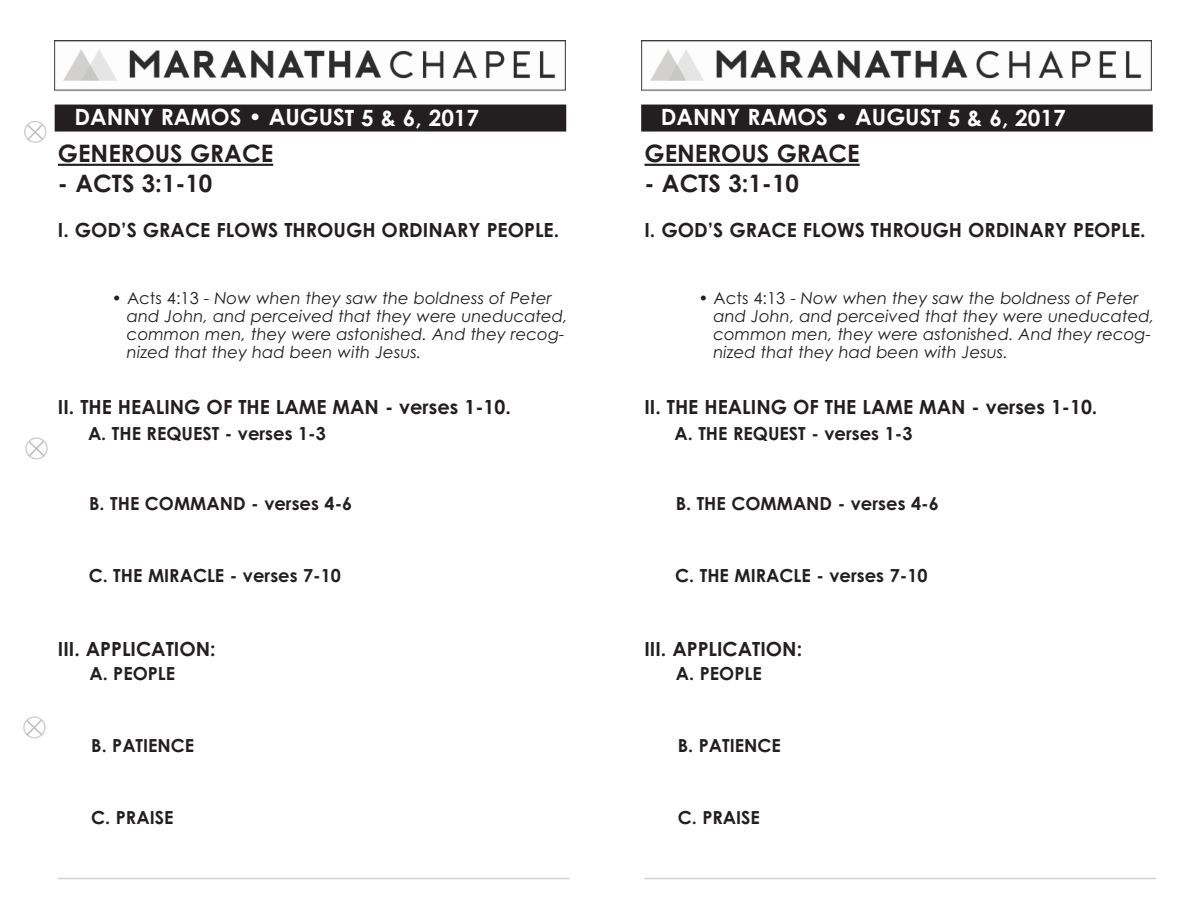
<style>
.page{position:relative;width:1188px;height:918px;background:#fff}
.page>*{position:absolute;margin:0;border:0;box-sizing:border-box;transform-origin:0 0}
.t1{font:700 24px "Century Gothic";color:#231f20}
.t2{font:700 22.5px "Century Gothic";letter-spacing:-.005em;color:#fff}
.t3{font:700 19.5px "Century Gothic";color:#231f20}
.t4{font:700 18px "Century Gothic";color:#231f20}
.t5{font:italic 16.5px/18px "Century Gothic";color:#231f20}
.s1{font-style:normal}
</style>
<div class="page">
<hr style="left:58px;top:164px;width:215px;height:2px;background:#231f20">
<hr style="left:58px;top:878px;width:511px;height:1px;background:#d1d2d4">
<svg style="left:24px;top:121px;width:23px;height:22px"></svg>
<svg style="left:25px;top:437px;width:23px;height:22px"></svg>
<svg style="left:23px;top:716px;width:23px;height:22px"></svg>
<div style="left:55px;top:105px;width:511px;height:27px;background:#231f20"></div>
<svg style="left:54px;top:40px;width:512px;height:51px"></svg>
<img style="left:55px;top:41px;width:510px;height:50px">
<hr style="left:645px;top:164px;width:215px;height:2px;background:#231f20">
<hr style="left:645px;top:878px;width:511px;height:1px;background:#d1d2d4">
<div style="left:641px;top:105px;width:512px;height:27px;background:#231f20"></div>
<div style="left:636px;top:35px;width:518px;height:64px;background:linear-gradient(to right,#fff,#fff)"></div>
<img style="left:641px;top:41px;width:511px;height:58px">
<h2 class="t2" style="left:74px;top:104px;width:406px">DANNY RAMOS • AUGUST 5 &amp; 6, 2017</h2>
<h2 class="t2" style="left:661px;top:104px;width:406px">DANNY RAMOS • AUGUST 5 &amp; 6, 2017</h2>
<h1 class="t1" style="left:58px;top:140px;width:217px">GENEROUS GRACE</h1>
<h1 class="t1" style="left:58px;top:170px;width:156px">- ACTS 3:1-10</h1>
<p class="t3" style="left:58px;top:219px;width:503px">I. GOD’S GRACE FLOWS THROUGH ORDINARY PEOPLE.</p>
<h1 class="t1" style="left:645px;top:140px;width:217px">GENEROUS GRACE</h1>
<h1 class="t1" style="left:645px;top:170px;width:156px">- ACTS 3:1-10</h1>
<p class="t3" style="left:645px;top:219px;width:503px">I. GOD’S GRACE FLOWS THROUGH ORDINARY PEOPLE.</p>
<p class="t5" style="left:127px;top:289px;width:442px;text-indent:-15px"><span class="s1">• Acts 4:13 -</span> Now when they saw the boldness of Peter and John, and perceived that they were uneducated, common men, they were astonished. And they recog&shy;nized that they had been with Jesus.</p>
<p class="t3" style="left:58px;top:396px;width:454px">II. THE HEALING OF THE LAME MAN - verses 1-10.</p>
<p class="t4" style="left:88px;top:423px;width:239px">A. THE REQUEST - verses 1-3</p>
<p class="t5" style="left:714px;top:289px;width:442px;text-indent:-15px"><span class="s1">• Acts 4:13 -</span> Now when they saw the boldness of Peter and John, and perceived that they were uneducated, common men, they were astonished. And they recog&shy;nized that they had been with Jesus.</p>
<p class="t3" style="left:645px;top:396px;width:454px">II. THE HEALING OF THE LAME MAN - verses 1-10.</p>
<p class="t4" style="left:675px;top:423px;width:239px">A. THE REQUEST - verses 1-3</p>
<p class="t4" style="left:89px;top:494px;width:265px">B. THE COMMAND - verses 4-6</p>
<p class="t4" style="left:676px;top:494px;width:265px">B. THE COMMAND - verses 4-6</p>
<p class="t4" style="left:89px;top:566px;width:254px">C. THE MIRACLE - verses 7-10</p>
<p class="t4" style="left:675px;top:566px;width:254px">C. THE MIRACLE - verses 7-10</p>
<p class="t3" style="left:58px;top:637px;width:159px">III. APPLICATION:</p>
<p class="t4" style="left:89px;top:663px;width:87px">A. PEOPLE</p>
<p class="t3" style="left:645px;top:637px;width:159px">III. APPLICATION:</p>
<p class="t4" style="left:676px;top:663px;width:87px">A. PEOPLE</p>
<p class="t4" style="left:91px;top:735px;width:105px">B. PATIENCE</p>
<p class="t4" style="left:678px;top:735px;width:105px">B. PATIENCE</p>
<p class="t4" style="left:91px;top:807px;width:84px">C. PRAISE</p>
<p class="t4" style="left:678px;top:807px;width:84px">C. PRAISE</p>
</div>
